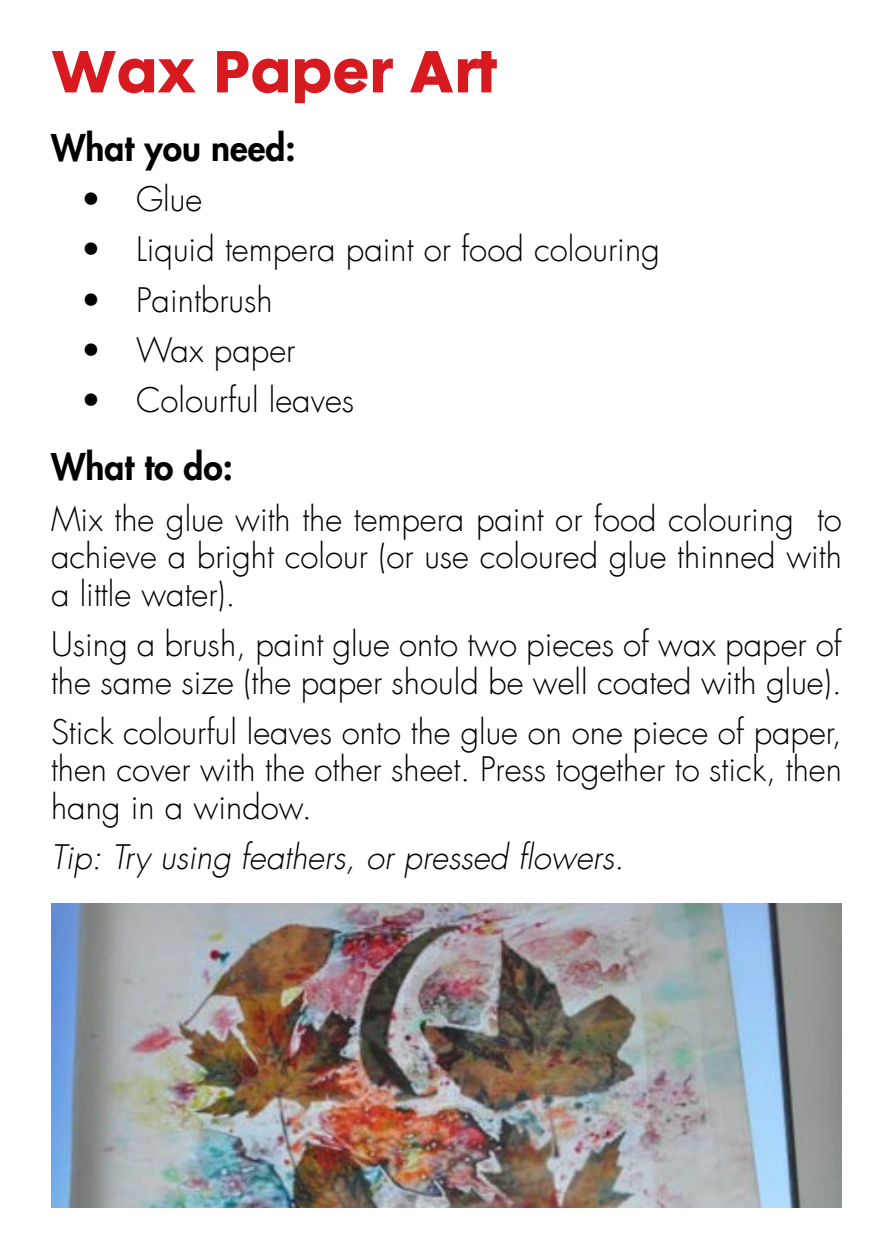
<style>
.page{position:relative;width:893px;height:1259px;background:#fff}
.page>*{position:absolute;margin:0;border:0;box-sizing:border-box;transform-origin:0 0}
.t1{font:54px "Futura Maxi CG Bold";color:#d71920}
.t2{font:800 36px "Futura LT";color:#000}
.t3{font:300 33px/37.5px "Futura LT";color:#000;text-align:justify}
.t4{font:italic 300 33px "Futura LT";color:#000}
</style>
<div class="page">
<img style="left:51px;top:904px;width:791px;height:304px">
<h1 class="t1" style="left:51px;top:37px;width:447px">Wax Paper Art</h1>
<p class="t2" style="left:51px;top:123px;width:246px">What you need:</p>
<p class="t3" style="left:81px;top:181px;width:123px">• Glue</p>
<p class="t3" style="left:81px;top:231px;width:581px">• Liquid tempera paint or food colouring</p>
<p class="t3" style="left:81px;top:282px;width:193px">• Paintbrush</p>
<p class="t3" style="left:81px;top:332px;width:216px">• Wax paper</p>
<p class="t3" style="left:81px;top:382px;width:275px">• Colourful leaves</p>
<p class="t2" style="left:51px;top:443px;width:183px">What to do:</p>
<p class="t3" style="left:51px;top:501px;width:792px">Mix the glue with the tempera paint or food colouring to achieve a bright colour (or use coloured glue thinned with a little water).</p>
<p class="t3" style="left:51px;top:626px;width:792px">Using a brush, paint glue onto two pieces of wax paper of the same size (the paper should be well coated with glue).</p>
<p class="t3" style="left:51px;top:714px;width:792px">Stick colourful leaves onto the glue on one piece of paper, then cover with the other sheet. Press together to stick, then hang in a window.</p>
<p class="t4" style="left:51px;top:837px;width:575px">Tip: Try using feathers, or pressed flowers.</p>
</div>
